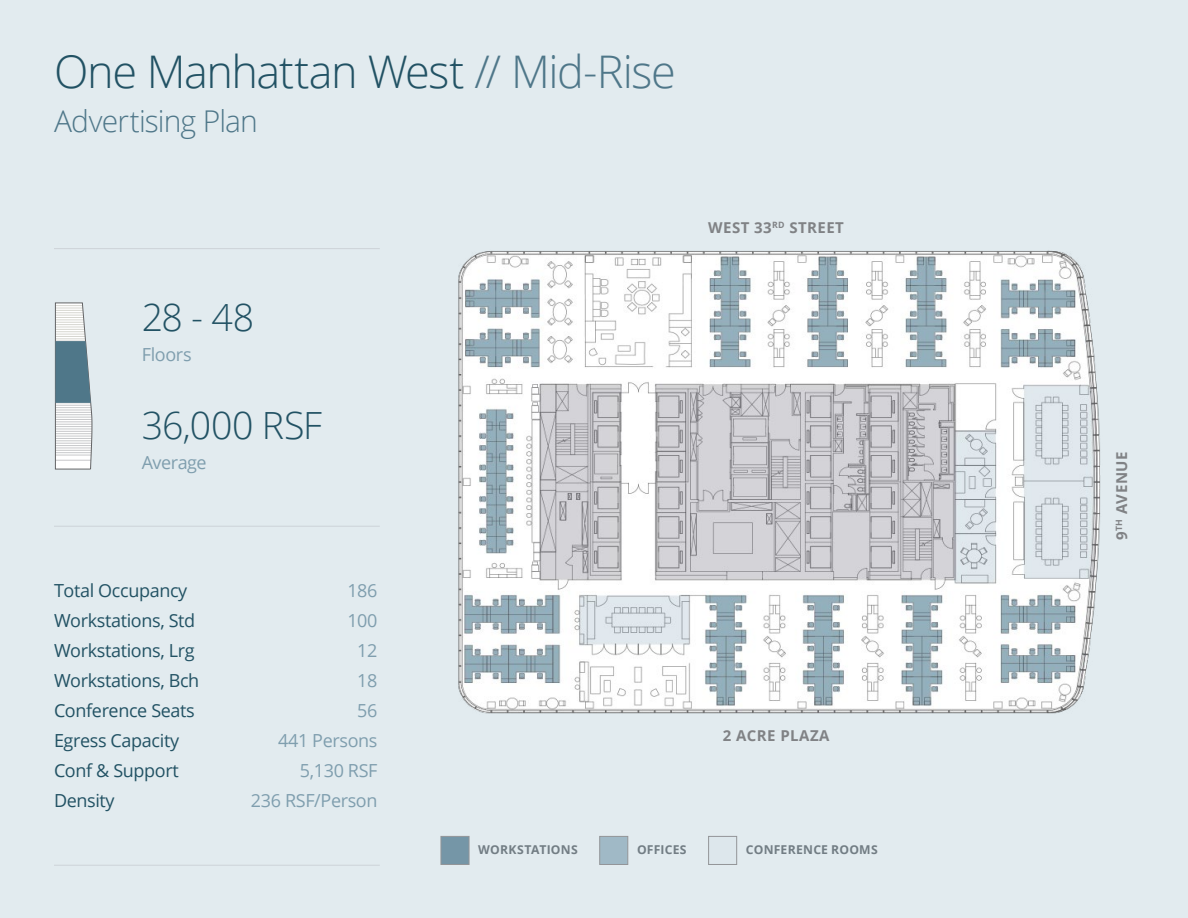
<style>
.page{position:relative;width:1188px;height:918px;background:#e2ebef}
.page>*{position:absolute;margin:0;border:0;box-sizing:border-box;transform-origin:0 0}
.t1{font:300 45px "Open Sans";letter-spacing:-.03em;color:#225264}
.t2{font:300 37.5px "Open Sans";letter-spacing:-.005em;color:#225264}
.t3{font:300 30px "Open Sans";letter-spacing:-.03em;color:#4f7789}
.t4{font:18px "Open Sans";letter-spacing:-.02em;color:#225264}
.t5{font:18px "Open Sans";letter-spacing:-.02em;color:#7f9eae}
.t6{font:700 15px "Open Sans";letter-spacing:.03em;color:#808285}
.t7{font:700 12.15px "Open Sans";letter-spacing:.02em;color:#727d84}
.s1{color:#4f7789}
</style>
<div class="page">
<hr style="left:54px;top:526px;width:326px;height:1px;background:#cdd3d8">
<hr style="left:54px;top:865px;width:326px;height:1px;background:#cdd3d8">
<hr style="left:54px;top:248px;width:326px;height:1px;background:#cdd3d8">
<div style="left:599px;top:836px;width:29px;height:29px;background:#a0b9c6;border:1px solid #939598"></div>
<div style="left:441px;top:836px;width:28px;height:29px;background:#7596a7;border:1px solid #939598"></div>
<div style="left:708px;top:836px;width:29px;height:29px;background:#dde7ec;border:1px solid #939598"></div>
<svg style="left:55px;top:303px;width:37px;height:166px"></svg>
<img style="left:458px;top:250px;width:643px;height:464px">
<h1 class="t1" style="left:54px;top:41px;width:623px">One Manhattan West <span class="s1">// Mid-Rise</span></h1>
<h3 class="t3" style="left:54px;top:100px;width:205px">Advertising Plan</h3>
<h2 class="t2" style="left:142px;top:292px;width:114px">28 - 48</h2>
<p class="t5" style="left:142px;top:342px;width:51px">Floors</p>
<h2 class="t2" style="left:142px;top:400px;width:182px">36,000 RSF</h2>
<p class="t5" style="left:142px;top:450px;width:66px">Average</p>
<p class="t6" style="left:708px;top:217px;width:137px">WEST 33<sup>RD</sup> STREET</p>
<p class="t4" style="left:54px;top:578px;width:135px">Total Occupancy</p>
<p class="t5" style="left:347px;top:578px;width:32px">186</p>
<p class="t4" style="left:54px;top:608px;width:143px">Workstations, Std</p>
<p class="t5" style="left:347px;top:608px;width:32px">100</p>
<p class="t4" style="left:54px;top:638px;width:142px">Workstations, Lrg</p>
<p class="t5" style="left:357px;top:638px;width:22px">12</p>
<p class="t4" style="left:54px;top:668px;width:147px">Workstations, Bch</p>
<p class="t5" style="left:357px;top:668px;width:22px">18</p>
<p class="t4" style="left:54px;top:698px;width:142px">Conference Seats</p>
<p class="t5" style="left:357px;top:698px;width:22px">56</p>
<p class="t4" style="left:54px;top:728px;width:127px">Egress Capacity</p>
<p class="t5" style="left:278px;top:728px;width:101px">441 Persons</p>
<p class="t4" style="left:54px;top:758px;width:126px">Conf &amp; Support</p>
<p class="t5" style="left:300px;top:758px;width:79px">5,130 RSF</p>
<p class="t4" style="left:54px;top:788px;width:62px">Density</p>
<p class="t5" style="left:251px;top:788px;width:128px">236 RSF/Person</p>
<p class="t6" style="left:723px;top:725px;width:108px">2 ACRE PLAZA</p>
<p class="t7" style="left:478px;top:841px;width:101px">WORKSTATIONS</p>
<p class="t7" style="left:637px;top:841px;width:51px">OFFICES</p>
<p class="t7" style="left:746px;top:841px;width:133px">CONFERENCE ROOMS</p>
<p class="t6" style="left:1111px;top:540px;width:90px;rotate:-90deg">9<sup>TH</sup> AVENUE</p>
</div>
